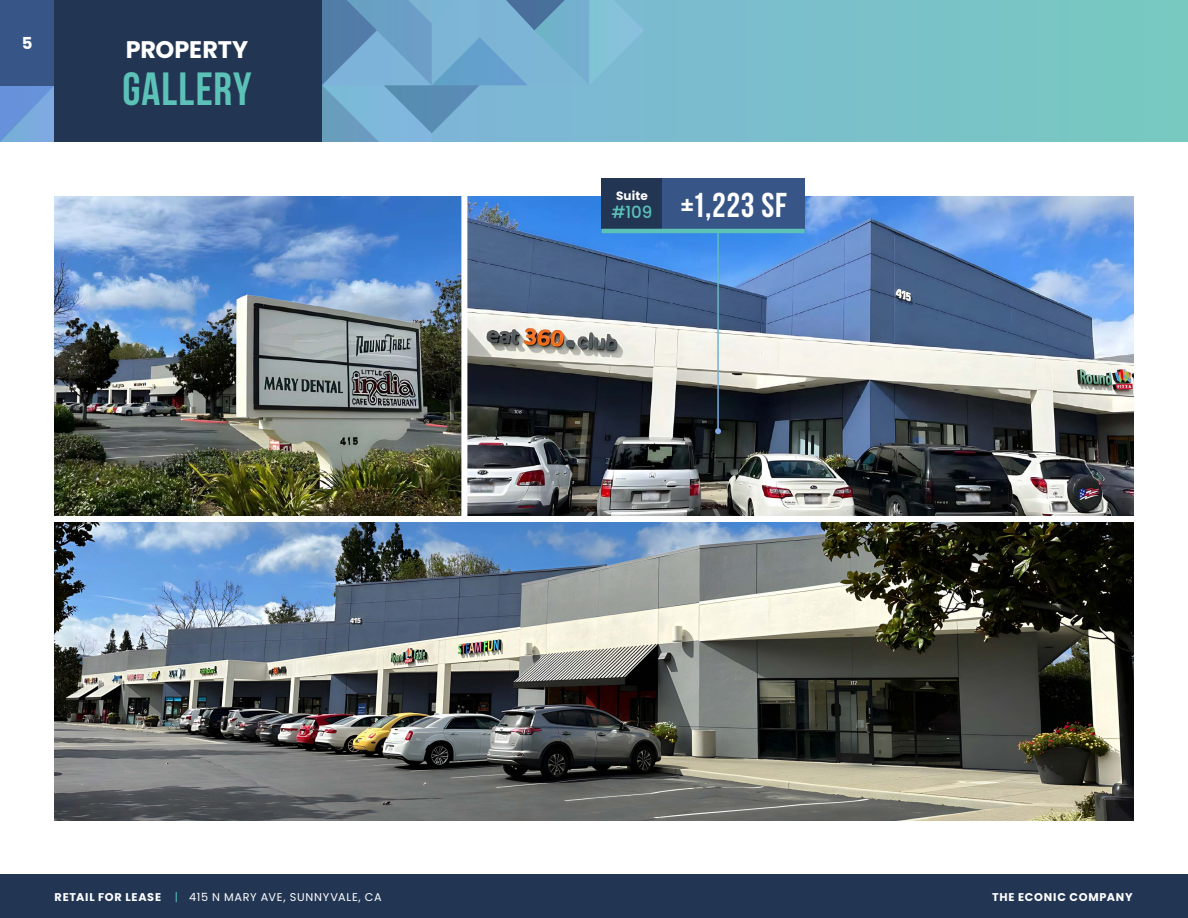
<style>
.page{position:relative;width:1188px;height:918px;background:#fff}
.page>*{position:absolute;margin:0;border:0;box-sizing:border-box;transform-origin:0 0}
.t1{font:700 46.5px "Bebas Neue";letter-spacing:.025em;color:#5cc2b8}
.t2{font:700 34.5px "Bebas Neue";color:#fff}
.t3{font:700 24px "Poppins";letter-spacing:-.01em;color:#fff}
.t4{font:500 16.65px "Poppins";color:#5cc2b8}
.t5{font:700 16.5px "Poppins";color:#fff}
.t6{font:700 12px "Poppins";letter-spacing:.015em;color:#fff}
.t7{font:11.25px "Poppins";letter-spacing:.06em;color:#fff}
.t8{font:700 11.25px "Poppins";letter-spacing:.07em;color:#fff}
.s1{font-weight:700}
.s2{color:#5cc2b8}
</style>
<div class="page">
<div style="left:0;top:0;width:1188px;height:142px;background:#79c4c6"></div>
<div style="left:0;top:874px;width:1188px;height:44px;background:#223654"></div>
<img style="left:55px;top:196px;width:1078px;height:624px">
<div style="left:461px;top:180px;width:6px;height:339px;background:#fff"></div>
<div style="left:36px;top:516px;width:1109px;height:6px;background:#fff"></div>
<svg style="left:0;top:0;width:804px;height:229px"></svg>
<hr style="left:602px;top:229px;width:202px;height:4px;background:#5cc2b8">
<hr style="left:717px;top:231px;width:2px;height:200px;background:#fff">
<svg style="left:715px;top:428px;width:6px;height:6px"></svg>
<p class="t5" style="left:22px;top:34px;width:12px">5</p>
<p class="t3" style="left:126px;top:35px;width:124px">PROPERTY</p>
<p class="t1" style="left:122px;top:64px;width:131px">GALLERY</p>
<p class="t6" style="left:616px;top:188px;width:33px">Suite</p>
<p class="t4" style="left:612px;top:202px;width:42px">#109</p>
<p class="t2" style="left:680px;top:186px;width:108px">±1,223 SF</p>
<p class="t7" style="left:55px;top:891px;width:329px"><span class="s1">RETAIL FOR LEASE</span> <span class="s2">|</span> 415 N MARY AVE, SUNNYVALE, CA</p>
<p class="t8" style="left:992px;top:891px;width:142px">THE ECONIC COMPANY</p>
</div>
